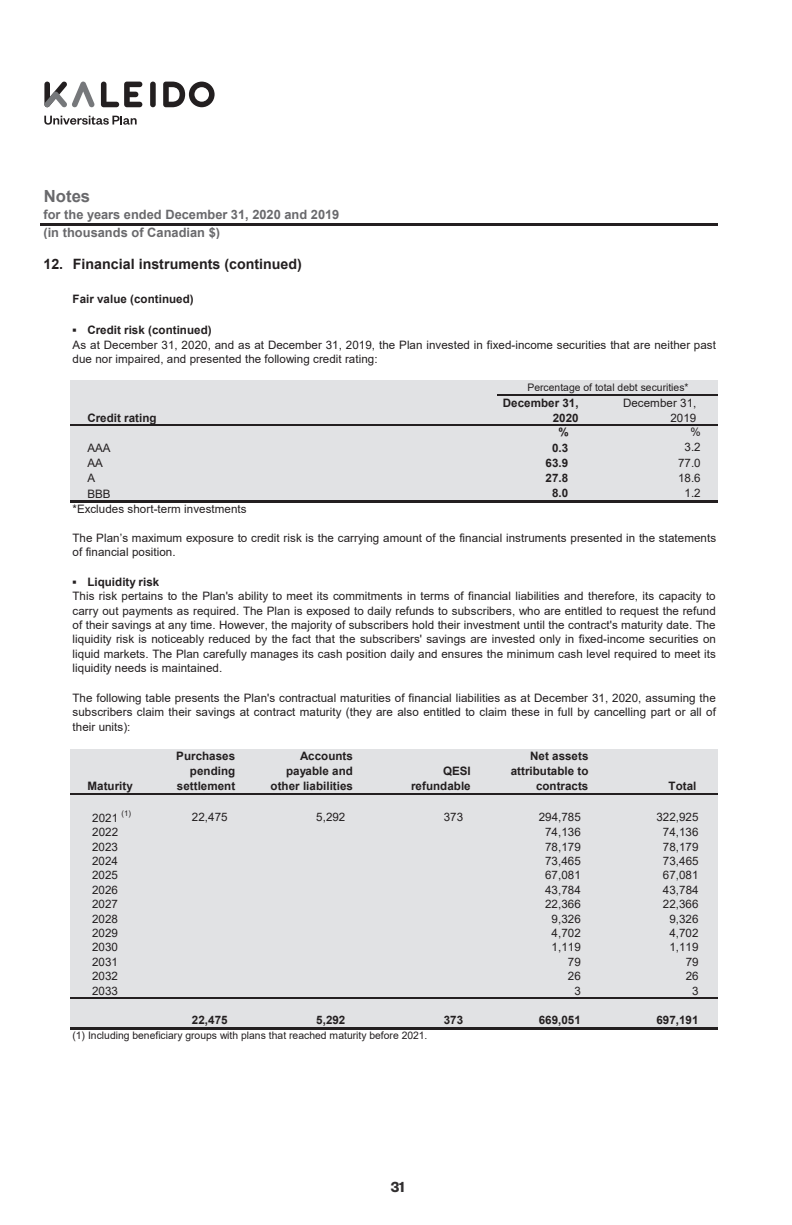
<style>
.page{position:relative;width:792px;height:1225px;background:#fff}
.page>*{position:absolute;margin:0;border:0;box-sizing:border-box;transform-origin:0 0}
.t1{font:700 16.8px "Arial";color:#69696c}
.t2{font:600 16px "Founders Grotesk";color:#312f30}
.t3{font:700 14.2px "Arial";color:#231f20}
.t4{font:700 12.8px "Arial";color:#69696c}
.t5{font:11.6px/14.4px "Arial";letter-spacing:.005em;color:#231f20}
.t6{font:700 11.6px/15.2px "Arial";letter-spacing:.005em;color:#231f20;text-align:right}
.t7{font:10.4px "Arial";color:#231f20}
.t8{font:7.8px "Arial";color:#231f20}
</style>
<div class="page">
<hr style="left:41px;top:223px;width:676px;height:2px;background:#231f20">
<div style="left:70px;top:380px;width:647px;height:122px;background:#e1e2e4"></div>
<div style="left:70px;top:749px;width:647px;height:279px;background:#e1e2e4"></div>
<hr style="left:497px;top:394px;width:220px;height:1px;background:#231f20">
<hr style="left:70px;top:424px;width:647px;height:2px;background:#231f20">
<hr style="left:70px;top:500px;width:647px;height:3px;background:#231f20">
<hr style="left:70px;top:793px;width:647px;height:1px;background:#231f20">
<hr style="left:70px;top:997px;width:647px;height:1px;background:#231f20">
<hr style="left:70px;top:1027px;width:647px;height:2px;background:#231f20">
<div style="left:150px;top:82px;width:6px;height:25px;background:#231f20;border-radius:3px"></div>
<svg style="left:44px;top:82px;width:51px;height:26px"></svg>
<svg style="left:101px;top:82px;width:41px;height:25px"></svg>
<svg style="left:163px;top:82px;width:51px;height:25px"></svg>
<svg style="left:44px;top:116px;width:93px;height:9px"></svg>
<h1 class="t1" style="left:44px;top:184px;width:48px">Notes</h1>
<p class="t4" style="left:43px;top:205px;width:297px">for the years ended December 31, 2020 and 2019</p>
<p class="t3" style="left:43px;top:254px;width:260px">12. Financial instruments (continued)</p>
<p class="t6" style="left:73px;top:292px;width:123px">Fair value (continued)</p>
<p class="t6" style="left:73px;top:322px;width:140px">▪ Credit risk (continued)</p>
<p class="t4" style="left:43px;top:223px;width:178px">(in thousands of Canadian $)</p>
<p class="t5" style="left:73px;top:337px;width:644px">As at December 31, 2020, and as at December 31, 2019, the Plan invested in fixed-income securities that are neither past due nor impaired, and presented the following credit rating:</p>
<p class="t6" style="left:502px;top:395px;width:77px">December 31,<br>2020</p>
<p class="t5" style="left:623px;top:396px;width:75px;text-align:right">December 31,<br>2019</p>
<p class="t6" style="left:558px;top:425px;width:12px">%</p>
<p class="t7" style="left:527px;top:380px;width:163px">Percentage of total debt securities*</p>
<p class="t6" style="left:87px;top:410px;width:71px">Credit rating</p>
<p class="t5" style="left:87px;top:440px;width:25px">AAA</p>
<p class="t5" style="left:87px;top:456px;width:17px">AA</p>
<p class="t5" style="left:87px;top:471px;width:9px">A</p>
<p class="t5" style="left:87px;top:486px;width:25px">BBB</p>
<p class="t5" style="left:73px;top:501px;width:175px">*Excludes short-term investments</p>
<p class="t5" style="left:678px;top:424px;width:24px;line-height:15.2px;text-align:right">%<br>3.2<br>77.0<br>18.6<br>1.2</p>
<p class="t6" style="left:545px;top:440px;width:24px;text-align:center">0.3<br>63.9<br>27.8<br>8.0</p>
<p class="t5" style="left:73px;top:530px;width:645px">The Plan’s maximum exposure to credit risk is the carrying amount of the financial instruments presented in the statements of financial position.</p>
<p class="t6" style="left:73px;top:574px;width:88px">▪ Liquidity risk</p>
<p class="t5" style="left:73px;top:589px;width:644px;text-align:justify">This risk pertains to the Plan's ability to meet its commitments in terms of financial liabilities and therefore, its capacity to carry out payments as required. The Plan is exposed to daily refunds to subscribers, who are entitled to request the refund of their savings at any time. However, the majority of subscribers hold their investment until the contract's maturity date. The liquidity risk is noticeably reduced by the fact that the subscribers' savings are invested only in fixed-income securities on liquid markets. The Plan carefully manages its cash position daily and ensures the minimum cash level required to meet its liquidity needs is maintained.</p>
<p class="t5" style="left:73px;top:690px;width:644px;text-align:justify">The following table presents the Plan's contractual maturities of financial liabilities as at December 31, 2020, assuming the subscribers claim their savings at contract maturity (they are also entitled to claim these in full by cancelling part or all of their units):</p>
<p class="t6" style="left:87px;top:778px;width:47px">Maturity</p>
<p class="t6" style="left:176px;top:748px;width:60px">Purchases pending settlement</p>
<p class="t6" style="left:270px;top:748px;width:84px">Accounts payable and other liabilities</p>
<p class="t6" style="left:411px;top:763px;width:61px">QESI refundable</p>
<p class="t6" style="left:510px;top:748px;width:79px">Net assets attributable to contracts</p>
<p class="t5" style="left:92px;top:810px;width:27px">2021</p>
<p class="t8" style="left:121px;top:808px;width:11px">(1)</p>
<p class="t5" style="left:192px;top:809px;width:37px">22,475</p>
<p class="t5" style="left:316px;top:809px;width:31px">5,292</p>
<p class="t5" style="left:443px;top:809px;width:21px">373</p>
<p class="t5" style="left:538px;top:809px;width:44px">294,785</p>
<p class="t5" style="left:92px;top:824px;width:27px">2022</p>
<p class="t5" style="left:545px;top:824px;width:37px">74,136</p>
<p class="t5" style="left:92px;top:839px;width:27px">2023</p>
<p class="t5" style="left:545px;top:839px;width:37px">78,179</p>
<p class="t6" style="left:668px;top:778px;width:29px">Total</p>
<p class="t5" style="left:656px;top:809px;width:44px">322,925</p>
<p class="t5" style="left:662px;top:824px;width:37px">74,136</p>
<p class="t5" style="left:662px;top:839px;width:37px">78,179</p>
<p class="t5" style="left:92px;top:853px;width:27px">2024</p>
<p class="t5" style="left:545px;top:853px;width:37px">73,465</p>
<p class="t5" style="left:662px;top:853px;width:37px">73,465</p>
<p class="t5" style="left:92px;top:868px;width:27px">2025</p>
<p class="t5" style="left:545px;top:868px;width:37px">67,081</p>
<p class="t5" style="left:662px;top:868px;width:37px">67,081</p>
<p class="t5" style="left:92px;top:882px;width:27px">2026</p>
<p class="t5" style="left:545px;top:882px;width:37px">43,784</p>
<p class="t5" style="left:662px;top:882px;width:37px">43,784</p>
<p class="t5" style="left:551px;top:911px;width:31px">9,326</p>
<p class="t5" style="left:545px;top:896px;width:37px">22,366</p>
<p class="t5" style="left:92px;top:896px;width:27px">2027</p>
<p class="t5" style="left:662px;top:896px;width:37px">22,366</p>
<p class="t5" style="left:92px;top:911px;width:27px">2028</p>
<p class="t5" style="left:669px;top:911px;width:31px">9,326</p>
<p class="t5" style="left:92px;top:925px;width:27px">2029</p>
<p class="t5" style="left:551px;top:925px;width:31px">4,702</p>
<p class="t5" style="left:92px;top:940px;width:27px">2030</p>
<p class="t5" style="left:551px;top:940px;width:31px">1,119</p>
<p class="t5" style="left:669px;top:925px;width:31px">4,702<br>1,119</p>
<p class="t5" style="left:92px;top:954px;width:27px">2031</p>
<p class="t5" style="left:567px;top:954px;width:14px">79</p>
<p class="t5" style="left:685px;top:954px;width:14px">79</p>
<p class="t5" style="left:92px;top:968px;width:27px">2032</p>
<p class="t5" style="left:567px;top:968px;width:14px">26</p>
<p class="t5" style="left:685px;top:968px;width:14px">26</p>
<p class="t5" style="left:92px;top:983px;width:27px">2033</p>
<p class="t5" style="left:692px;top:983px;width:8px">3</p>
<p class="t5" style="left:574px;top:983px;width:8px">3</p>
<p class="t6" style="left:192px;top:1012px;width:37px">22,475</p>
<p class="t6" style="left:316px;top:1012px;width:31px">5,292</p>
<p class="t6" style="left:443px;top:1012px;width:21px">373</p>
<p class="t6" style="left:538px;top:1012px;width:44px">669,051</p>
<p class="t6" style="left:656px;top:1012px;width:44px">697,191</p>
<p class="t7" style="left:72px;top:1027px;width:356px">(1) Including beneficiary groups with plans that reached maturity before 2021.</p>
<h2 class="t2" style="left:390px;top:1176px;width:16px">31</h2>
</div>
